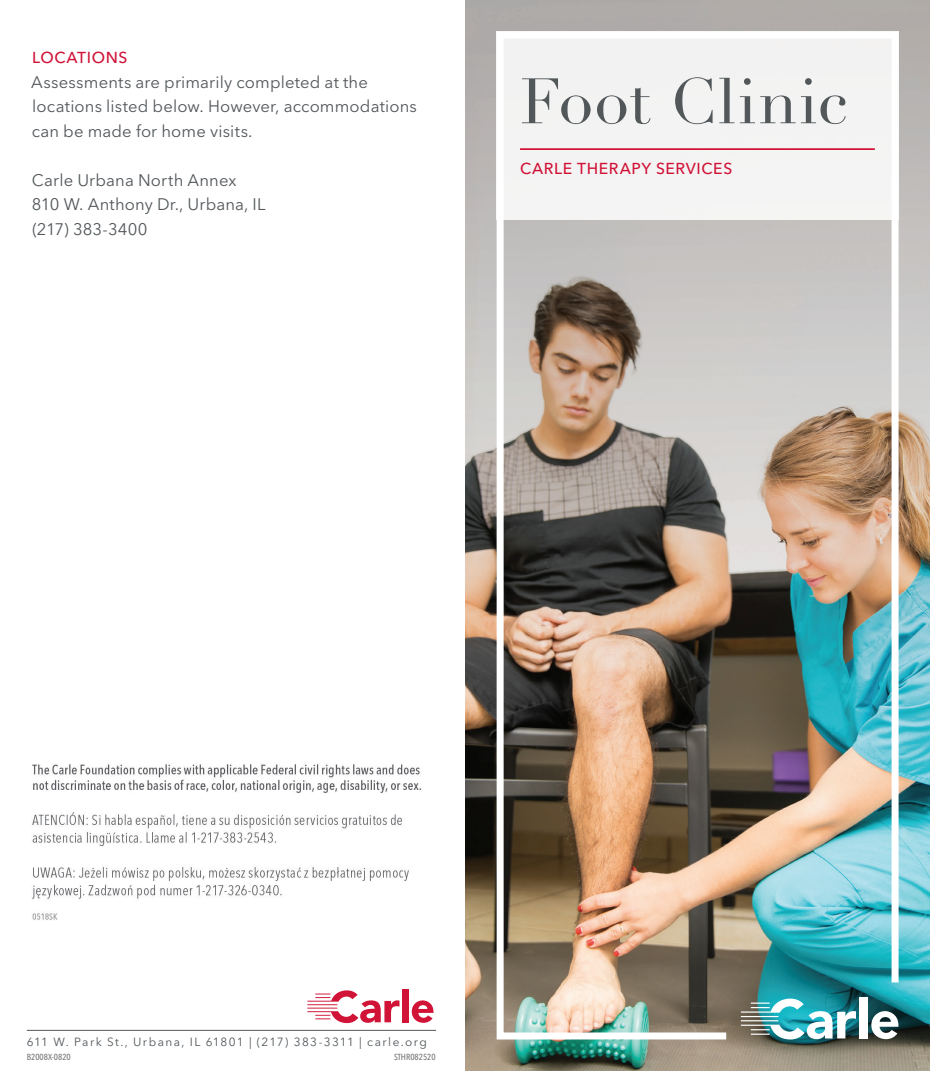
<style>
.page{position:relative;width:930px;height:1071px;background:#fff}
.page>*{position:absolute;margin:0;border:0;box-sizing:border-box;transform-origin:0 0}
.t1{font:63px "Didot";letter-spacing:.02em;color:#52575a}
.BC{font:16.62px/24.5px "Avenir Next LT Pro";letter-spacing:.01em;color:#52575a}
.SH1{font:500 15.75px "Avenir Next LT Pro";letter-spacing:.04em;color:#d11337}
.SIGN-OFF{font:11.9px "Avenir Next LT Pro";letter-spacing:.12em;color:#52575a}
.JOB{font:500 condensed 8.75px "Avenir Next LT Pro";color:#737377}
</style>
<div class="page">
<img style="left:465px;top:0;width:464px;height:1071px">
<img style="left:493px;top:28px;width:408px;height:1015px">
<img style="left:31px;top:764px;width:391px;height:156px">
<hr style="left:27px;top:1030px;width:409px;height:1px;background:#52575a">
<div style="left:402px;top:989px;width:7px;height:33px;background:#d11337"></div>
<svg style="left:411px;top:1000px;width:23px;height:23px"></svg>
<svg style="left:307px;top:990px;width:92px;height:33px"></svg>
<div style="left:496px;top:32px;width:402px;height:188px;background:#f4f3f3"></div>
<hr style="left:520px;top:148px;width:354px;height:2px;background:#d11337">
<p class="SH1" style="left:32px;top:48px;width:97px">LOCATIONS</p>
<p class="BC" style="left:31px;top:69px;width:387px">Assessments are primarily completed at the locations listed below. However, accommodations can be made for home visits.</p>
<p class="BC" style="left:32px;top:167px;width:206px">Carle Urbana North Annex</p>
<p class="BC" style="left:32px;top:192px;width:235px">810 W. Anthony Dr., Urbana, IL</p>
<p class="BC" style="left:32px;top:216px;width:116px">(217) 383-3400</p>
<p class="t1" style="left:520px;top:64px;width:329px">Foot Clinic</p>
<p class="SH1" style="left:520px;top:159px;width:214px">CARLE THERAPY SERVICES</p>
<p class="SIGN-OFF" style="left:27px;top:1035px;width:401px">611 W. Park St., Urbana, IL 61801 | (217) 383-3311 | carle.org</p>
<p class="JOB" style="left:27px;top:1052px;width:46px">B2008X-0820</p>
<p class="JOB" style="left:394px;top:1052px;width:43px">STHR082520</p>
</div>
